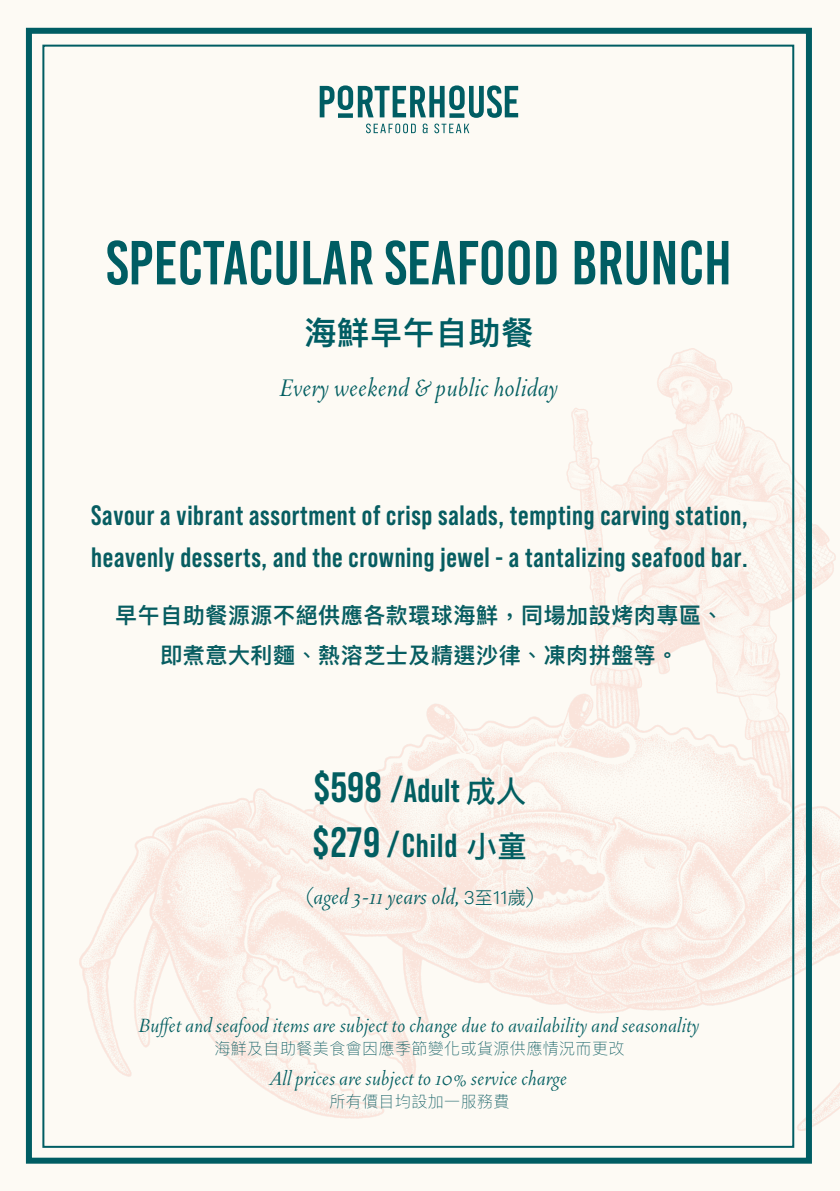
<style>
.page{position:relative;width:840px;height:1191px;background:#fff}
.page>*{position:absolute;margin:0;border:0;box-sizing:border-box;transform-origin:0 0}
.t1{font:62px "Bebas Kai";color:#005d63}
.t2{font:700 33.4px/54.6px "Bebas Neue Pro";letter-spacing:.02em;color:#025e61}
.t3{font:600 32px "Ping Fang TC";letter-spacing:.025em;color:#005d63}
.t4{font:italic 300 30px "Vendetta OT";letter-spacing:.01em;color:#025e61}
.t5{font:700 28px/42px "Bebas Neue Pro";letter-spacing:.025em;color:#075d61}
.t6{font:italic 300 26.2px "Vendetta OT";letter-spacing:.01em;color:#025e61}
.t7{font:italic 300 24px "Vendetta OT";letter-spacing:.01em;color:#025e61}
.t8{font:600 22px/40px "Ping Fang TC";letter-spacing:.025em;color:#075d61;text-align:center}
.t9{font:100 16px "Ping Fang TC";letter-spacing:.025em;color:#105e63}
.s1{font-size:42.4px}
.s2{font-family:"Ping Fang TC";font-weight:500;font-size:30px}
.s3{font-family:"Ping Fang TC";font-style:normal;font-size:18px}
</style>
<div class="page">
<div style="left:0;top:0;width:839px;height:1191px;background:#fdfaf4"></div>
<svg style="left:366px;top:124px;width:49px;height:9px"></svg>
<svg style="left:422px;top:124px;width:5px;height:9px"></svg>
<svg style="left:434px;top:124px;width:35px;height:9px"></svg>
<svg style="left:319px;top:85px;width:199px;height:33px"></svg>
<img style="left:79px;top:348px;width:760px;height:782px">
<div style="left:26px;top:28px;width:785px;height:1135px;border:6px solid #005d63"></div>
<h1 class="t1" style="left:106px;top:230px;width:627px">SPECTACULAR SEAFOOD BRUNCH</h1>
<p class="t3" style="left:304px;top:313px;width:230px">海鮮早午自助餐</p>
<p class="t4" style="left:280px;top:373px;width:279px">Every weekend &amp; public holiday</p>
<p class="t5" style="left:91px;top:493px;width:657px">Savour a vibrant assortment of crisp salads, tempting carving station, heavenly desserts, and the crowning jewel - a tantalizing seafood bar.</p>
<p class="t8" style="left:115px;top:594px;width:609px">早午自助餐源源不絕供應各款環球海鮮，同場加設烤肉專區、即煮意大利麵、熱溶芝士及精選沙律、凍肉拼盤等。</p>
<p class="t2" style="left:312px;top:763px;width:216px"><span class="s1">$598</span> /Adult <span class="s2">成人</span><span class="s1">$279</span> /Child <span class="s2">小童</span></p>
<p class="t6" style="left:306px;top:883px;width:229px">(aged 3-11 years old, <span class="s3">3至11歲</span>)</p>
<p class="t7" style="left:139px;top:1014px;width:561px">Buffet and seafood items are subject to change due to availability and seasonality</p>
<p class="t9" style="left:214px;top:1039px;width:411px">海鮮及自助餐美食會因應季節變化或貨源供應情況而更改</p>
<p class="t7" style="left:271px;top:1066px;width:297px">All prices are subject to 10% service charge</p>
<p class="t9" style="left:329px;top:1091px;width:181px">所有價目均設加一服務費</p>
</div>
